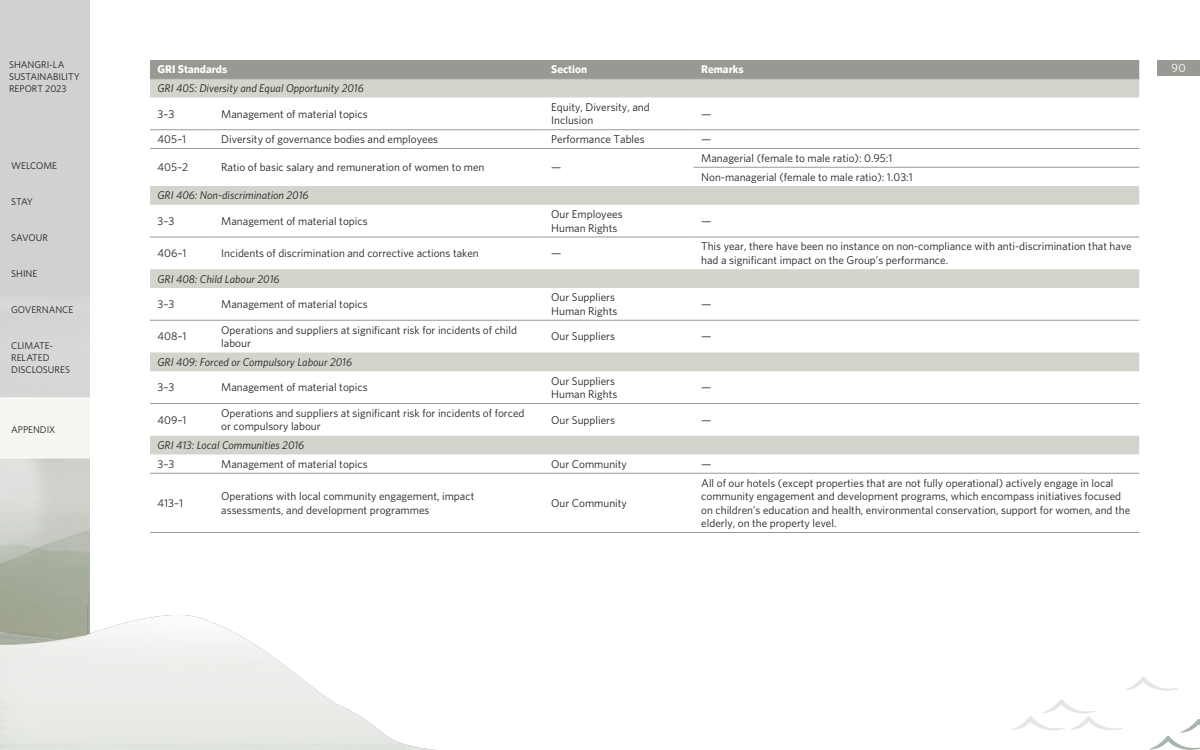
<style>
.page{position:relative;width:1200px;height:750px;background:#fff}
.page>*{position:absolute;margin:0;border:0;box-sizing:border-box;transform-origin:0 0}
.t1{font:12px "Whitney";color:#fff}
.t2{font:11.25px/13.5px "Whitney";color:#231f20}
.t3{font:italic 11.25px/18.8px "Whitney";color:#231f20}
.t4{font:700 11.25px "Whitney";color:#fff}
.t5{font:9.75px/12px "Whitney";letter-spacing:-.005em;color:#231f20}
.s1{font-style:normal}
</style>
<div class="page">
<div style="left:0;top:398px;width:90px;height:60px;background:#f5f5f2"></div>
<hr style="left:0;top:398px;width:90px;height:1px;background:#fff">
<svg style="left:1012px;top:676px;width:188px;height:74px"></svg>
<img style="left:88px;top:605px;width:349px;height:145px">
<div style="left:150px;top:60px;width:989px;height:18px;background:#999994"></div>
<svg style="left:150px;top:79px;width:989px;height:375px"></svg>
<hr style="left:150px;top:129px;width:64px;height:1px;background:#999994">
<hr style="left:214px;top:129px;width:330px;height:1px;background:#999994">
<hr style="left:544px;top:129px;width:150px;height:1px;background:#999994">
<hr style="left:694px;top:129px;width:445px;height:1px;background:#999994">
<hr style="left:694px;top:148px;width:445px;height:1px;background:#999994">
<hr style="left:694px;top:167px;width:445px;height:1px;background:#999994">
<hr style="left:150px;top:237px;width:64px;height:1px;background:#999994">
<hr style="left:214px;top:237px;width:330px;height:1px;background:#999994">
<hr style="left:544px;top:237px;width:150px;height:1px;background:#999994">
<hr style="left:694px;top:237px;width:445px;height:1px;background:#999994">
<hr style="left:150px;top:320px;width:64px;height:1px;background:#999994">
<hr style="left:214px;top:320px;width:330px;height:1px;background:#999994">
<hr style="left:544px;top:320px;width:150px;height:1px;background:#999994">
<hr style="left:694px;top:320px;width:445px;height:1px;background:#999994">
<hr style="left:150px;top:403px;width:64px;height:1px;background:#999994">
<hr style="left:214px;top:403px;width:330px;height:1px;background:#999994">
<hr style="left:544px;top:403px;width:150px;height:1px;background:#999994">
<hr style="left:694px;top:403px;width:445px;height:1px;background:#999994">
<hr style="left:150px;top:78px;width:64px;height:1px;background:#999994">
<hr style="left:214px;top:78px;width:330px;height:1px;background:#999994">
<hr style="left:544px;top:78px;width:150px;height:1px;background:#999994">
<hr style="left:694px;top:78px;width:445px;height:1px;background:#999994">
<hr style="left:150px;top:473px;width:64px;height:1px;background:#999994">
<hr style="left:214px;top:473px;width:330px;height:1px;background:#999994">
<hr style="left:544px;top:473px;width:150px;height:1px;background:#999994">
<hr style="left:694px;top:473px;width:445px;height:1px;background:#999994">
<hr style="left:150px;top:532px;width:64px;height:1px;background:#999994">
<hr style="left:214px;top:532px;width:330px;height:1px;background:#999994">
<hr style="left:544px;top:532px;width:150px;height:1px;background:#999994">
<hr style="left:694px;top:532px;width:445px;height:1px;background:#999994">
<hr style="left:150px;top:148px;width:64px;height:1px;background:#999994">
<hr style="left:214px;top:148px;width:330px;height:1px;background:#999994">
<hr style="left:544px;top:148px;width:150px;height:1px;background:#999994">
<div style="left:1157px;top:60px;width:43px;height:16px;background:#999994"></div>
<p class="t5" style="left:9px;top:59px;width:73px">SHANGRI-LA<br>SUSTAINABILITY<br>REPORT 2023</p>
<p class="t5" style="left:11px;top:159px;width:47px">WELCOME</p>
<p class="t5" style="left:11px;top:195px;width:23px">STAY</p>
<p class="t5" style="left:11px;top:231px;width:38px">SAVOUR</p>
<p class="t5" style="left:11px;top:267px;width:28px">SHINE</p>
<p class="t5" style="left:11px;top:303px;width:64px">GOVERNANCE</p>
<p class="t5" style="left:11px;top:339px;width:60px">CLIMATE-<br>RELATED<br>DISCLOSURES</p>
<p class="t5" style="left:11px;top:423px;width:46px">APPENDIX</p>
<p class="t4" style="left:158px;top:63px;width:71px">GRI Standards</p>
<p class="t4" style="left:551px;top:63px;width:37px">Section</p>
<p class="t4" style="left:701px;top:63px;width:44px">Remarks</p>
<p class="t3" style="left:158px;top:79px;width:208px">GRI 405: Diversity and Equal Opportunity 2016</p>
<p class="t2" style="left:158px;top:107px;width:18px">3–3</p>
<p class="t2" style="left:221px;top:107px;width:148px">Management of material topics</p>
<p class="t2" style="left:551px;top:100px;width:100px">Equity, Diversity, and<br>Inclusion</p>
<p class="t2" style="left:701px;top:107px;width:12px">—</p>
<p class="t2" style="left:158px;top:132px;width:30px">405–1</p>
<p class="t2" style="left:221px;top:132px;width:218px">Diversity of governance bodies and employees</p>
<p class="t2" style="left:551px;top:132px;width:95px">Performance Tables</p>
<p class="t2" style="left:701px;top:132px;width:12px">—</p>
<p class="t2" style="left:158px;top:160px;width:32px">405–2</p>
<p class="t2" style="left:221px;top:160px;width:265px">Ratio of basic salary and remuneration of women to men</p>
<p class="t2" style="left:551px;top:160px;width:12px">—</p>
<p class="t2" style="left:701px;top:148px;width:213px;line-height:18.8px">Managerial (female to male ratio): 0.95:1<br>Non-managerial (female to male ratio): 1.03:1</p>
<p class="t3" style="left:158px;top:186px;width:153px">GRI 406: Non-discrimination 2016</p>
<p class="t2" style="left:158px;top:214px;width:18px">3–3</p>
<p class="t2" style="left:221px;top:214px;width:148px">Management of material topics</p>
<p class="t2" style="left:551px;top:207px;width:73px">Our Employees<br>Human Rights</p>
<p class="t2" style="left:701px;top:214px;width:12px">—</p>
<p class="t2" style="left:158px;top:246px;width:31px">406–1</p>
<p class="t2" style="left:221px;top:246px;width:259px">Incidents of discrimination and corrective actions taken</p>
<p class="t2" style="left:551px;top:246px;width:12px">—</p>
<p class="t2" style="left:701px;top:239px;width:432px">This year, there have been no instance on non-compliance with anti-discrimination that have had a significant impact on the Group’s performance.</p>
<p class="t3" style="left:158px;top:269px;width:124px">GRI 408: Child Labour 2016</p>
<p class="t2" style="left:158px;top:297px;width:18px">3–3</p>
<p class="t2" style="left:221px;top:297px;width:148px">Management of material topics</p>
<p class="t2" style="left:551px;top:290px;width:68px">Our Suppliers<br>Human Rights</p>
<p class="t2" style="left:701px;top:297px;width:12px">—</p>
<p class="t2" style="left:158px;top:329px;width:31px">408–1</p>
<p class="t2" style="left:221px;top:323px;width:297px">Operations and suppliers at significant risk for incidents of child labour</p>
<p class="t2" style="left:551px;top:329px;width:65px">Our Suppliers</p>
<p class="t2" style="left:701px;top:329px;width:12px">—</p>
<p class="t3" style="left:158px;top:352px;width:196px">GRI 409: Forced or Compulsory Labour 2016</p>
<p class="t2" style="left:158px;top:380px;width:18px">3–3</p>
<p class="t2" style="left:221px;top:380px;width:148px">Management of material topics</p>
<p class="t2" style="left:551px;top:374px;width:68px">Our Suppliers<br>Human Rights</p>
<p class="t2" style="left:701px;top:380px;width:12px">—</p>
<p class="t2" style="left:158px;top:413px;width:31px">409–1</p>
<p class="t2" style="left:221px;top:406px;width:305px">Operations and suppliers at significant risk for incidents of forced or compulsory labour</p>
<p class="t2" style="left:551px;top:413px;width:65px">Our Suppliers</p>
<p class="t2" style="left:701px;top:413px;width:12px">—</p>
<p class="t3" style="left:158px;top:436px;width:148px">GRI 413: Local Communities 2016<br><span class="s1">3–3</span></p>
<p class="t2" style="left:221px;top:457px;width:148px">Management of material topics</p>
<p class="t2" style="left:551px;top:457px;width:77px">Our Community</p>
<p class="t2" style="left:701px;top:457px;width:12px">—</p>
<p class="t2" style="left:158px;top:496px;width:27px">413–1</p>
<p class="t2" style="left:221px;top:489px;width:255px">Operations with local community engagement, impact assessments, and development programmes</p>
<p class="t2" style="left:551px;top:496px;width:77px">Our Community</p>
<p class="t2" style="left:701px;top:476px;width:431px">All of our hotels (except properties that are not fully operational) actively engage in local community engagement and development programs, which encompass initiatives focused on children’s education and health, environmental conservation, support for women, and the elderly, on the property level.</p>
<p class="t1" style="left:1172px;top:61px;width:16px">90</p>
</div>
